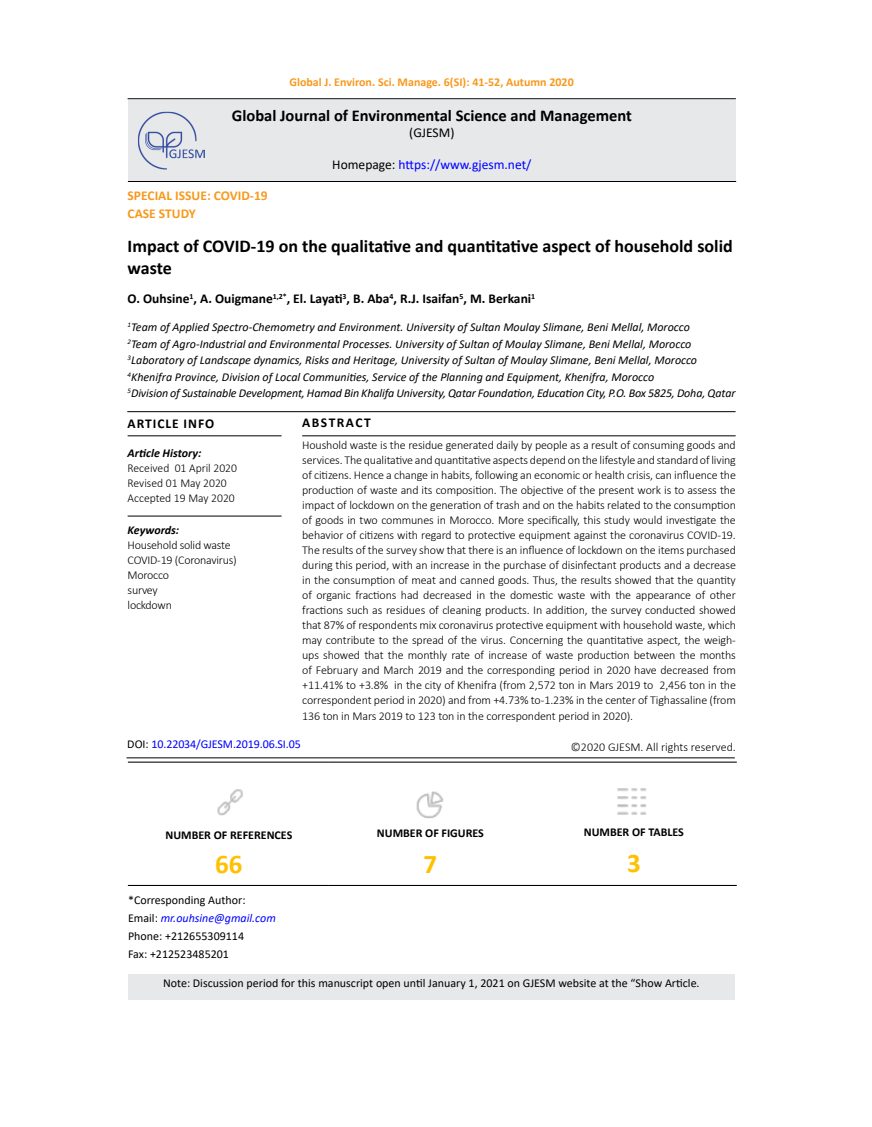
<style>
.page{position:relative;width:872px;height:1127px;background:#fff}
.page>*{position:absolute;margin:0;border:0;box-sizing:border-box;transform-origin:0 0}
.t1{font:700 27px "Calibri";color:#ffc000}
.t2{font:700 18px/21.6px "Calibri";color:#000}
.t3{font:700 16.5px "Calibri";color:#000}
.t4{font:700 13.5px "Calibri";color:#000}
.t5{font:13.5px "Calibri";color:#00f}
.t6{font:700 13.5px/18px "Calibri";color:#f8991d}
.t7{font:700 13.5px "Calibri";letter-spacing:.07em;color:#000}
.t8{font:700 13.5px "Calibri";letter-spacing:.11em;color:#000}
.t9{font:13.5px "Calibri";color:#000}
.t10{font:300 12px/15px "Calibri";letter-spacing:-.01em;color:#000}
.t11{font:italic 12px/16.5px "Calibri";color:#000}
.t12{font:12px/18px "Calibri";color:#000}
.t13{font:700 12px "Calibri";color:#f8991d}
.t14{font:700 12px "Calibri";color:#000}
.t15{font:12px "Calibri";letter-spacing:-.01em;color:#00f}
.t16{font:italic 700 12px "Calibri";color:#000}
.s1{color:#000}
.s2{font-style:italic;color:#00f}
</style>
<div class="page">
<hr style="left:128px;top:98px;width:608px;height:1px;background:#000">
<div style="left:128px;top:100px;width:608px;height:81px;background:#e7e8ea"></div>
<hr style="left:128px;top:435px;width:153px;height:1px;background:#000">
<hr style="left:302px;top:435px;width:433px;height:1px;background:#000">
<hr style="left:128px;top:516px;width:153px;height:1px;background:#000">
<hr style="left:127px;top:411px;width:608px;height:1px;background:#000">
<hr style="left:126px;top:757px;width:609px;height:1px;background:#000">
<hr style="left:128px;top:181px;width:608px;height:1px;background:#000">
<hr style="left:128px;top:761px;width:201px;height:2px;background:#000">
<hr style="left:329px;top:761px;width:203px;height:2px;background:#000">
<hr style="left:532px;top:761px;width:205px;height:2px;background:#000">
<hr style="left:128px;top:885px;width:201px;height:1px;background:#000">
<hr style="left:329px;top:885px;width:203px;height:1px;background:#000">
<hr style="left:532px;top:885px;width:205px;height:1px;background:#000">
<img style="left:217px;top:789px;width:26px;height:27px">
<img style="left:416px;top:791px;width:28px;height:28px">
<img style="left:617px;top:788px;width:30px;height:27px">
<div style="left:128px;top:974px;width:607px;height:25px;background:#e7e8ea"></div>
<img style="left:138px;top:111px;width:67px;height:59px">
<p class="t13" style="left:289px;top:74px;width:286px">Global J. Environ. Sci. Manage. 6(SI): 41-52, Autumn 2020</p>
<h3 class="t3" style="left:232px;top:104px;width:401px">Global Journal of Environmental Science and Management</h3>
<p class="t9" style="left:409px;top:123px;width:47px">(GJESM)</p>
<p class="t5" style="left:332px;top:156px;width:201px"><span class="s1">Homepage:</span> https://www.gjesm.net/</p>
<p class="t6" style="left:128px;top:187px;width:142px">SPECIAL ISSUE: COVID-19<br>CASE STUDY</p>
<h2 class="t2" style="left:128px;top:235px;width:606px">Impact of COVID-19 on the qualitative and quantitative aspect of household solid waste</h2>
<p class="t4" style="left:128px;top:289px;width:409px">O. Ouhsine<sup>1</sup>, A. Ouigmane<sup>1,2*</sup>, El. Layati<sup>3</sup>, B. Aba<sup>4</sup>, R.J. Isaifan<sup>5</sup>, M. Berkani<sup>1</sup></p>
<p class="t11" style="left:128px;top:318px;width:609px"><sup>1</sup>Team of Applied Spectro-Chemometry and Environment. University of Sultan Moulay Slimane, Beni Mellal, Morocco<br><sup>2</sup>Team of Agro-Industrial and Environmental Processes. University of Sultan of Moulay Slimane, Beni Mellal, Morocco <sup>3</sup>Laboratory of Landscape dynamics, Risks and Heritage, University of Sultan of Moulay Slimane, Beni Mellal, Morocco <sup>4</sup>Khenifra Province, Division of Local Communities, Service of the Planning and Equipment, Khenifra, Morocco<br><sup>5</sup>Division of Sustainable Development, Hamad Bin Khalifa University, Qatar Foundation, Education City, P.O. Box 5825, Doha, Qatar</p>
<p class="t8" style="left:302px;top:413px;width:70px">ABSTRACT</p>
<p class="t7" style="left:128px;top:413px;width:88px">ARTICLE INFO</p>
<p class="t16" style="left:128px;top:444px;width:75px">Article History:</p>
<p class="t10" style="left:128px;top:460px;width:111px">Received 01 April 2020<br>Revised 01 May 2020<br>Accepted 19 May 2020</p>
<p class="t16" style="left:128px;top:522px;width:53px">Keywords:</p>
<p class="t10" style="left:128px;top:538px;width:111px">Household solid waste<br>COVID-19 (Coronavirus)<br>Morocco<br>survey<br>lockdown</p>
<p class="t10" style="left:302px;top:437px;width:435px;text-align:justify">Houshold waste is the residue generated daily by people as a result of consuming goods and services. The qualitative and quantitative aspects depend on the lifestyle and standard of living of citizens. Hence a change in habits, following an economic or health crisis, can influence the production of waste and its composition. The objective of the present work is to assess the impact of lockdown on the generation of trash and on the habits related to the consumption of goods in two communes in Morocco. More specifically, this study would investigate the behavior of citizens with regard to protective equipment against the coronavirus COVID-19.<br>The results of the survey show that there is an influence of lockdown on the items purchased during this period, with an increase in the purchase of disinfectant products and a decrease in the consumption of meat and canned goods. Thus, the results showed that the quantity of organic fractions had decreased in the domestic waste with the appearance of other fractions such as residues of cleaning products. In addition, the survey conducted showed that 87% of respondents mix coronavirus protective equipment with household waste, which may contribute to the spread of the virus. Concerning the quantitative aspect, the weigh&shy;ups showed that the monthly rate of increase of waste production between the months of February and March 2019 and the corresponding period in 2020 have decreased from +11.41% to +3.8% in the city of Khenifra (from 2,572 ton in Mars 2019 to 2,456 ton in the correspondent period in 2020) and from +4.73% to -1.23% in the center of Tighassaline (from</p>
<p class="t10" style="left:302px;top:709px;width:332px">136 ton in Mars 2019 to 123 ton in the correspondent period in 2020).</p>
<p class="t10" style="left:571px;top:739px;width:166px">©2020 GJESM. All rights reserved.</p>
<p class="t15" style="left:127px;top:736px;width:175px"><span class="s1">DOI:</span> 10.22034/GJESM.2019.06.SI.05</p>
<p class="t14" style="left:165px;top:827px;width:128px">NUMBER OF REFERENCES</p>
<h1 class="t1" style="left:215px;top:844px;width:29px">66</h1>
<p class="t12" style="left:128px;top:891px;width:149px">*Corresponding Author:<br>Email: <span class="s2">mr.ouhsine@gmail.com<br></span>Phone: +212655309114<br>Fax: +212523485201</p>
<p class="t14" style="left:377px;top:825px;width:108px">NUMBER OF FIGURES</p>
<h1 class="t1" style="left:423px;top:845px;width:15px">7</h1>
<p class="t14" style="left:584px;top:823px;width:102px">NUMBER OF TABLES</p>
<h1 class="t1" style="left:627px;top:843px;width:15px">3</h1>
<p class="t12" style="left:163px;top:974px;width:538px">Note: Discussion period for this manuscript open until January 1, 2021 on GJESM website at the “Show Article.</p>
</div>
